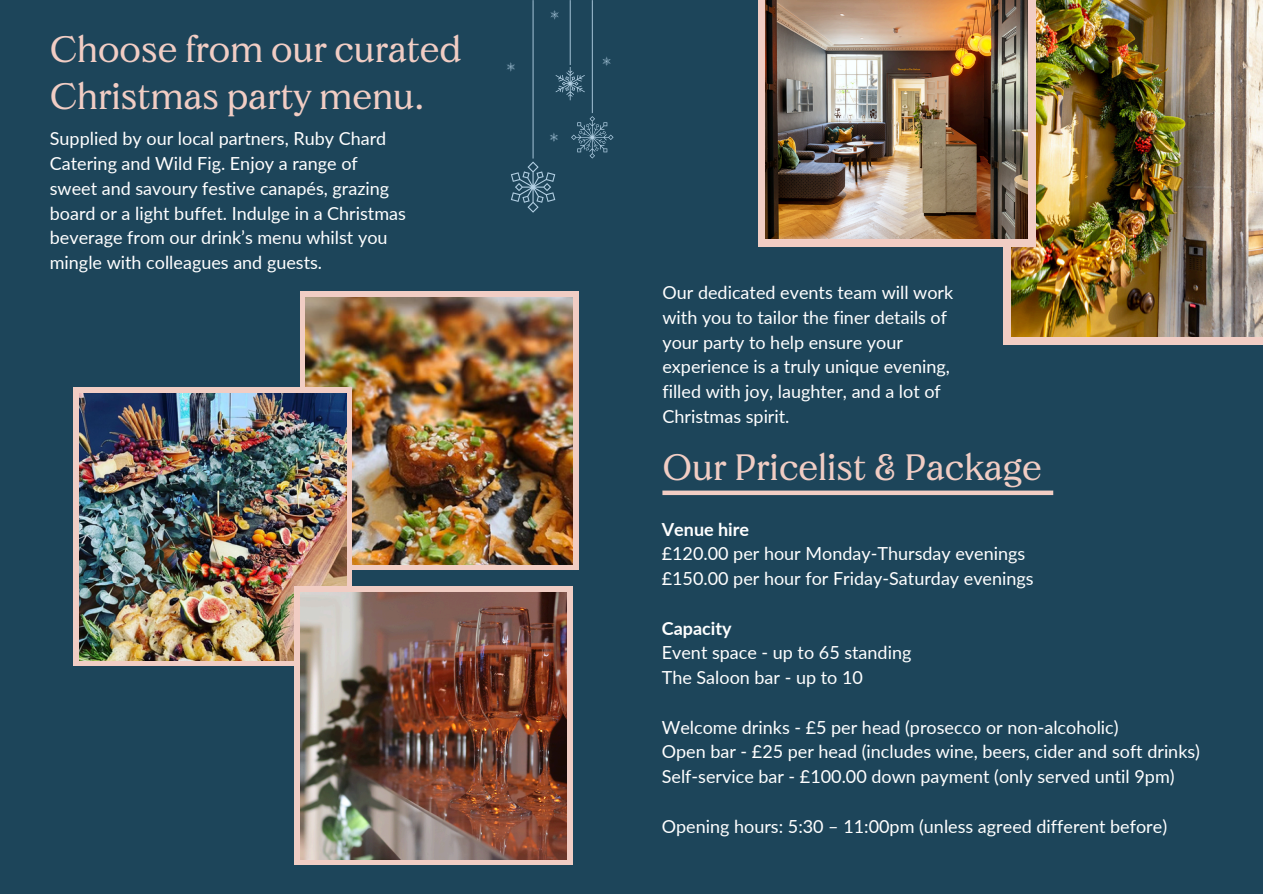
<style>
.page{position:relative;width:1263px;height:894px;background:#fff}
.page>*{position:absolute;margin:0;border:0;box-sizing:border-box;transform-origin:0 0}
.t1{font:300 36.6px/47.1px "Brick Text Pro";color:#f1cdc4}
.t2{font:18px/24.8px "Lato";color:#fff}
.t3{font:700 18px "Lato";color:#fff}
</style>
<div class="page">
<div style="left:0;top:0;width:1263px;height:893px;background:#1d455a"></div>
<div style="left:300px;top:291px;width:278px;height:278px;background:#f1cdc4"></div>
<div style="left:1003px;top:0;width:260px;height:344px;background:#f1cdc4"></div>
<img style="left:1011px;top:0;width:252px;height:337px">
<div style="left:758px;top:0;width:277px;height:246px;background:#f1cdc4"></div>
<img style="left:765px;top:0;width:262px;height:238px">
<div style="left:662px;top:490px;width:391px;height:5px;background:#f1cdc4"></div>
<img style="left:306px;top:297px;width:267px;height:267px">
<div style="left:74px;top:387px;width:278px;height:278px;background:#f1cdc4"></div>
<img style="left:80px;top:393px;width:267px;height:267px">
<div style="left:294px;top:586px;width:278px;height:278px;background:#f1cdc4"></div>
<img style="left:300px;top:592px;width:267px;height:267px">
<svg style="left:507px;top:0;width:106px;height:213px"></svg>
<p class="t1" style="left:50px;top:26px;width:413px">Choose from our curated<br>Christmas party menu.</p>
<p class="t2" style="left:50px;top:126px;width:358px">Supplied by our local partners, Ruby Chard Catering and Wild Fig. Enjoy a range of sweet and savoury festive canapés, grazing board or a light buffet. Indulge in a Christmas beverage from our drink’s menu whilst you mingle with colleagues and guests.</p>
<p class="t2" style="left:662px;top:279px;width:292px">Our dedicated events team will work with you to tailor the finer details of your party to help ensure your experience is a truly unique evening, filled with joy, laughter, and a lot of<br>Christmas spirit.</p>
<p class="t1" style="left:662px;top:444px;width:381px">Our Pricelist &amp; Package</p>
<h1 class="t3" style="left:662px;top:517px;width:89px">Venue hire</h1>
<p class="t2" style="left:662px;top:540px;width:365px">£120.00 per hour Monday-Thursday evenings</p>
<p class="t2" style="left:662px;top:565px;width:373px">£150.00 per hour for Friday-Saturday evenings</p>
<p class="t3" style="left:662px;top:616px;width:71px">Capacity</p>
<p class="t2" style="left:662px;top:639px;width:251px">Event space - up to 65 standing</p>
<p class="t2" style="left:662px;top:664px;width:203px">The Saloon bar - up to 10</p>
<p class="t2" style="left:662px;top:714px;width:458px">Welcome drinks - £5 per head (prosecco or non-alcoholic)</p>
<p class="t2" style="left:662px;top:738px;width:540px">Open bar - £25 per head (includes wine, beers, cider and soft drinks)</p>
<p class="t2" style="left:662px;top:763px;width:514px">Self-service bar - £100.00 down payment (only served until 9pm)</p>
<p class="t2" style="left:662px;top:813px;width:507px">Opening hours: 5:30 – 11:00pm (unless agreed different before)</p>
</div>
